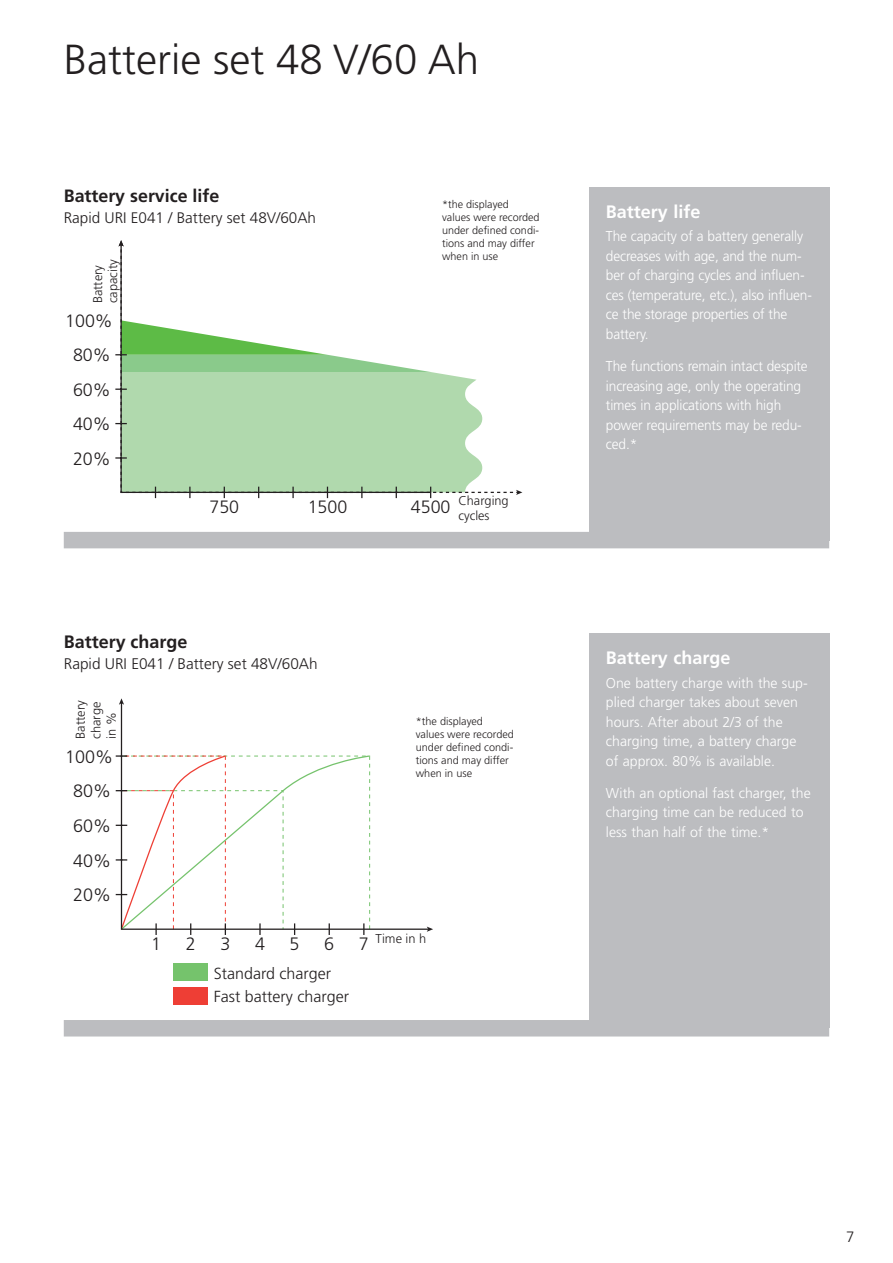
<style>
.page{position:relative;width:893px;height:1263px;background:#fff}
.page>*{position:absolute;margin:0;border:0;box-sizing:border-box;transform-origin:0 0}
.t1{font:300 42px "Frutiger";color:#231f20}
.t2{font:700 18px "Frutiger LT Std";color:#fff}
.t3{font:300 18px "Frutiger";color:#231f20}
.t4{font:700 18px "Frutiger LT Std";color:#231f20}
.t5{font:300 17.85px "Frutiger";color:#231f20}
.t6{font:700 17.85px "Frutiger LT Std";color:#231f20}
.t7{font:300 16.05px/22.4px "Frutiger";color:#231f20}
.t8{font:300 15.45px "Frutiger";color:#231f20}
.t9{font:300 15.3px "Frutiger";color:#231f20}
.t10{font:300 15px "Frutiger";color:#231f20}
.t11{font:300 14.25px/19.5px "Frutiger";letter-spacing:-.01em;color:#fff;scale:.96 1}
.t12{font:300 14.25px/19.5px "Frutiger";letter-spacing:-.01em;color:#fff}
.t13{font:300 12.75px/15.5px "Frutiger";color:#231f20}
.t14{font:300 10.95px/13px "Frutiger";color:#231f20}
.t15{font:300 10.8px/13px "Frutiger";color:#231f20}
</style>
<div class="page">
<div style="left:64px;top:532px;width:765px;height:16px;background:#bcbdc0"></div>
<div style="left:64px;top:1020px;width:765px;height:16px;background:#bcbdc0"></div>
<svg style="left:115px;top:705px;width:312px;height:225px"></svg>
<svg style="left:119px;top:698px;width:5px;height:7px"></svg>
<svg style="left:427px;top:926px;width:6px;height:6px"></svg>
<div style="left:173px;top:964px;width:35px;height:17px;background:#75c36c"></div>
<div style="left:173px;top:987px;width:35px;height:17px;background:#ee3e35"></div>
<svg style="left:120px;top:755px;width:251px;height:180px"></svg>
<svg style="left:119px;top:240px;width:403px;height:258px"></svg>
<div style="left:589px;top:187px;width:240px;height:353px;background:#bcbdc0"></div>
<div style="left:589px;top:633px;width:240px;height:395px;background:#bcbdc0"></div>
<h1 class="t1" style="left:64px;top:36px;width:417px">Batterie set 48 V/60 Ah</h1>
<p class="t6" style="left:64px;top:185px;width:157px">Battery service life</p>
<p class="t9" style="left:64px;top:209px;width:254px">Rapid URI E041 / Battery set 48V/60Ah</p>
<p class="t13" style="left:90px;top:303px;width:45px;rotate:-90deg">Battery capacity</p>
<p class="t5" style="left:65px;top:311px;width:49px">100%</p>
<p class="t5" style="left:73px;top:345px;width:39px">80%</p>
<p class="t5" style="left:73px;top:380px;width:39px">60%</p>
<p class="t5" style="left:73px;top:414px;width:39px">40%</p>
<p class="t5" style="left:73px;top:448px;width:39px">20%</p>
<p class="t15" style="left:442px;top:198px;width:99px">*the displayed values were recorded under defined condi&shy;tions and may differ when in use</p>
<p class="t5" style="left:209px;top:497px;width:31px">750</p>
<p class="t5" style="left:308px;top:497px;width:41px">1500</p>
<p class="t5" style="left:411px;top:497px;width:41px">4500</p>
<p class="t13" style="left:458px;top:493px;width:52px">Charging cycles</p>
<p class="t4" style="left:64px;top:631px;width:125px">Battery charge</p>
<p class="t8" style="left:64px;top:655px;width:255px">Rapid URI E041 / Battery set 48V/60Ah</p>
<p class="t13" style="left:73px;top:739px;width:40px;text-align:justify;rotate:-90deg">Battery charge in %</p>
<p class="t3" style="left:65px;top:746px;width:49px">100%</p>
<p class="t3" style="left:73px;top:781px;width:39px">80%</p>
<p class="t3" style="left:73px;top:816px;width:39px">60%</p>
<p class="t3" style="left:73px;top:850px;width:39px">40%</p>
<p class="t3" style="left:73px;top:885px;width:39px">20%</p>
<p class="t14" style="left:416px;top:715px;width:100px">*the displayed values were recorded under defined condi&shy;tions and may differ when in use</p>
<p class="t13" style="left:375px;top:931px;width:52px">Time in h</p>
<p class="t3" style="left:151px;top:934px;width:11px">1</p>
<p class="t3" style="left:186px;top:934px;width:11px">2</p>
<p class="t3" style="left:220px;top:934px;width:11px">3</p>
<p class="t3" style="left:255px;top:934px;width:11px">4</p>
<p class="t3" style="left:290px;top:934px;width:11px">5</p>
<p class="t3" style="left:324px;top:934px;width:11px">6</p>
<p class="t3" style="left:359px;top:934px;width:11px">7</p>
<p class="t7" style="left:214px;top:962px;width:137px">Standard charger<br>Fast battery charger</p>
<p class="t2" style="left:606px;top:201px;width:96px">Battery life</p>
<p class="t11" style="left:606px;top:227px;width:216px">The capacity of a battery generally decreases with age, and the num&shy;ber of charging cycles and influen&shy;ces (temperature, etc.), also influen&shy;ce the storage properties of the battery.</p>
<p class="t11" style="left:606px;top:356px;width:212px">The functions remain intact despite increasing age, only the operating times in applications with high power requirements may be redu&shy;ced.*</p>
<p class="t2" style="left:606px;top:647px;width:126px">Battery charge</p>
<p class="t12" style="left:606px;top:673px;width:203px">One battery charge with the sup&shy;plied charger takes about seven hours. After about 2/3 of the charging time, a battery charge of approx. 80% is available.</p>
<p class="t12" style="left:606px;top:783px;width:206px">With an optional fast charger, the charging time can be reduced to less than half of the time.*</p>
<p class="t10" style="left:846px;top:1229px;width:10px">7</p>
</div>
